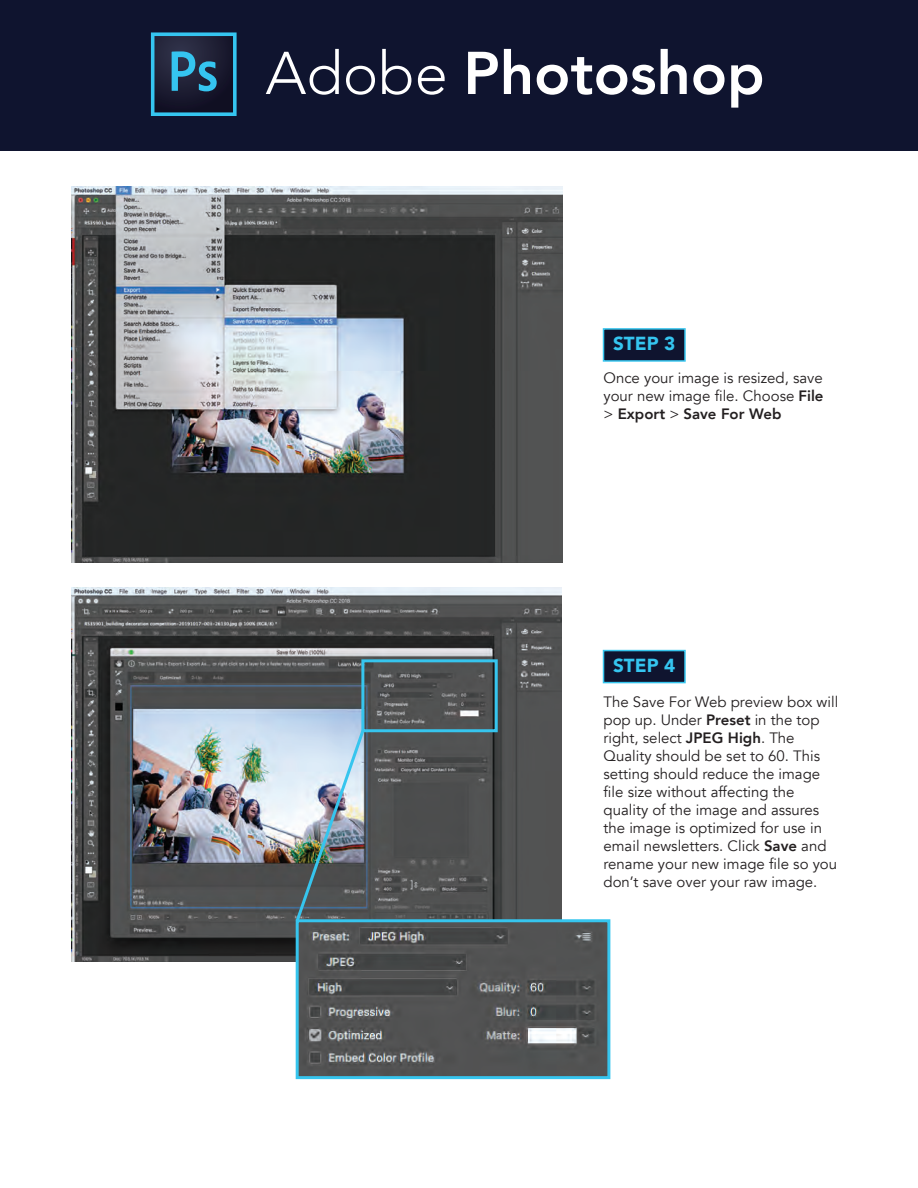
<style>
.page{position:relative;width:918px;height:1188px;background:#fff}
.page>*{position:absolute;margin:0;border:0;box-sizing:border-box;transform-origin:0 0}
.t1{font:800 59.7px "Avenir";color:#fff}
.t2{font:900 18.9px "Avenir";color:#35c5f0}
.t3{font:15px/18px "Avenir";color:#231f20;text-align:justify}
.s1{font-weight:300}
.s2{font-weight:800}
</style>
<div class="page">
<img style="left:71px;top:587px;width:490px;height:374px">
<img style="left:71px;top:187px;width:492px;height:375px">
<div style="left:603px;top:328px;width:83px;height:34px;background:#0f142f;border:2px solid #36c5ee"></div>
<div style="left:603px;top:650px;width:83px;height:33px;background:#0f142f;border:2px solid #36c5ee"></div>
<div style="left:0;top:0;width:918px;height:150px;background:#0f142f"></div>
<svg style="left:151px;top:32px;width:86px;height:84px"></svg>
<img style="left:300px;top:923px;width:306px;height:152px">
<div style="left:361px;top:659px;width:137px;height:73px;border:3px solid #36c5ee"></div>
<img style="left:293px;top:727px;width:74px;height:198px">
<div style="left:296px;top:919px;width:314px;height:160px;border:3px solid #36c5ee"></div>
<h1 class="t1" style="left:265px;top:27px;width:501px"><span class="s1">Adobe</span> Photoshop</h1>
<p class="t2" style="left:613px;top:328px;width:64px">STEP 3</p>
<p class="t3" style="left:604px;top:369px;width:222px">Once your image is resized, save your new image file. Choose <span class="s2">File </span>&gt; <span class="s2">Export</span> &gt; <span class="s2">Save For Web</span></p>
<p class="t2" style="left:613px;top:649px;width:64px">STEP 4</p>
<p class="t3" style="left:604px;top:693px;width:236px;text-align:left">The Save For Web preview box will pop up. Under <span class="s2">Preset</span> in the top right, select <span class="s2">JPEG High</span>. The<br>Quality should be set to 60. This setting should reduce the image file size without affecting the quality of the image and assures the image is optimized for use in email newsletters. Click <span class="s2">Save</span> and rename your new image file so you don’t save over your raw image.</p>
</div>
